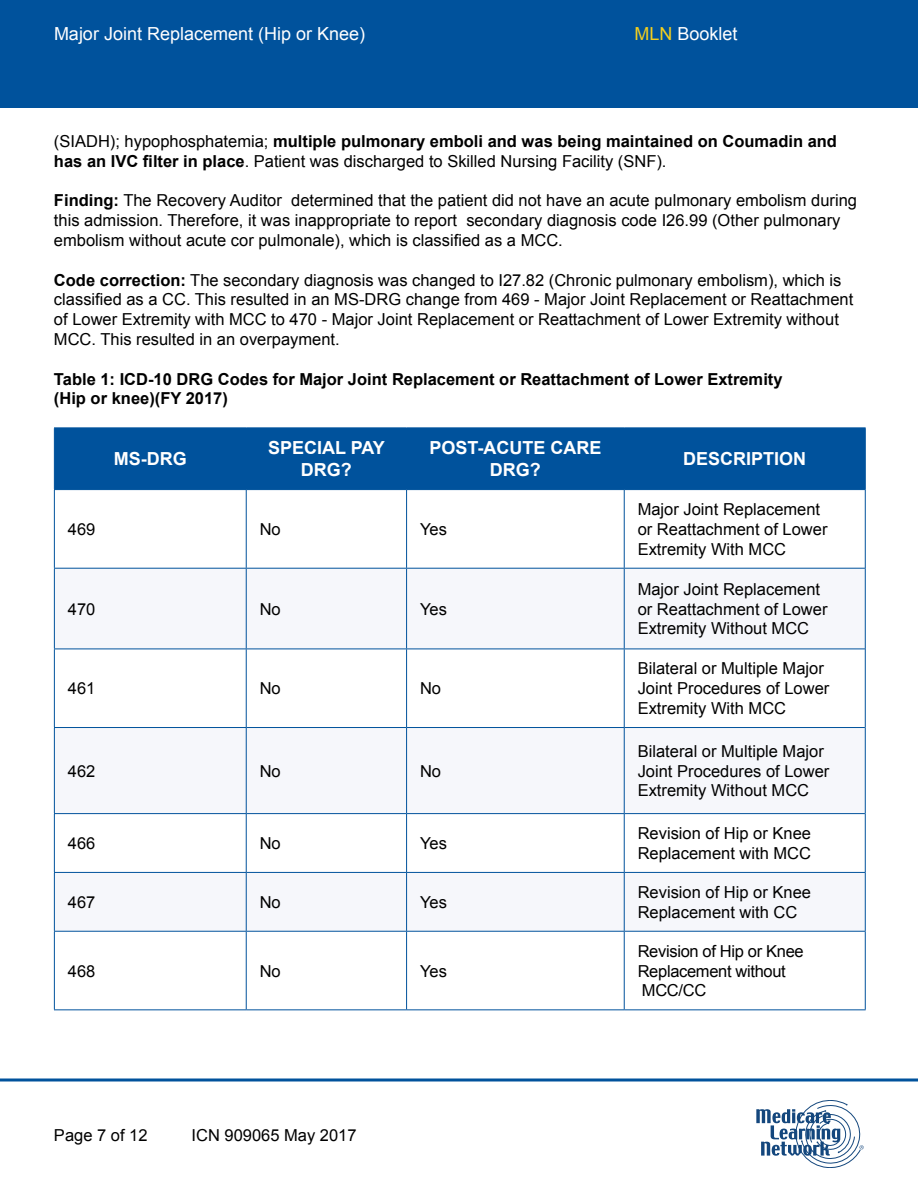
<style>
.page{position:relative;width:918px;height:1188px;background:#fff}
.page>*{position:absolute;margin:0;border:0;box-sizing:border-box;transform-origin:0 0}
.t1{font:700 18px/21.6px "Arial";color:#fff;text-align:center}
.t2{font:18px "Arial";color:#fff}
.Paragraph_Text{font:16.5px/19.8px "Arial";color:#000}
.Paragraph_Text-2{font:700 16.5px/19.8px "Arial";color:#000}
.Paragraph_Text-3{font:16.5px/19.8px "Arial";letter-spacing:-.02em;color:#000}
.s1{color:#f3cf1e}
.s2{font-weight:400}
.s3{font-weight:700}
</style>
<div class="page">
<div style="left:0;top:0;width:918px;height:108px;background:#00529c"></div>
<svg style="left:756px;top:1100px;width:108px;height:68px"></svg>
<svg style="left:0;top:1078px;width:918px;height:4px;background:#3f7db4"></svg>
<div style="left:55px;top:429px;width:810px;height:60px;background:#00529c"></div>
<svg style="left:55px;top:569px;width:810px;height:362px;fill:#f6f7fb"></svg>
<hr style="left:406px;top:490px;width:1px;height:78px;background:#00529c">
<hr style="left:406px;top:569px;width:1px;height:80px;background:#00529c">
<hr style="left:406px;top:649px;width:1px;height:78px;background:#00529c">
<hr style="left:406px;top:728px;width:1px;height:85px;background:#00529c">
<hr style="left:406px;top:814px;width:1px;height:58px;background:#00529c">
<hr style="left:406px;top:872px;width:218px;height:1px;background:#00529c">
<hr style="left:406px;top:873px;width:1px;height:58px;background:#00529c">
<hr style="left:406px;top:931px;width:218px;height:1px;background:#00529c">
<hr style="left:406px;top:932px;width:1px;height:77px;background:#00529c">
<hr style="left:406px;top:1009px;width:218px;height:1px;background:#00529c">
<hr style="left:624px;top:490px;width:1px;height:78px;background:#00529c">
<hr style="left:865px;top:490px;width:1px;height:78px;background:#00529c">
<hr style="left:624px;top:569px;width:1px;height:80px;background:#00529c">
<hr style="left:865px;top:568px;width:1px;height:81px;background:#00529c">
<hr style="left:624px;top:649px;width:1px;height:78px;background:#00529c">
<hr style="left:865px;top:649px;width:1px;height:79px;background:#00529c">
<hr style="left:624px;top:728px;width:1px;height:85px;background:#00529c">
<hr style="left:865px;top:728px;width:1px;height:86px;background:#00529c">
<hr style="left:624px;top:814px;width:1px;height:58px;background:#00529c">
<hr style="left:865px;top:814px;width:1px;height:58px;background:#00529c">
<hr style="left:624px;top:872px;width:242px;height:1px;background:#00529c">
<hr style="left:624px;top:873px;width:1px;height:58px;background:#00529c">
<hr style="left:865px;top:873px;width:1px;height:58px;background:#00529c">
<hr style="left:624px;top:931px;width:242px;height:1px;background:#00529c">
<hr style="left:624px;top:932px;width:1px;height:77px;background:#00529c">
<hr style="left:865px;top:932px;width:1px;height:77px;background:#00529c">
<hr style="left:624px;top:1009px;width:242px;height:1px;background:#00529c">
<hr style="left:407px;top:428px;width:217px;height:1px;background:#00529c">
<hr style="left:406px;top:428px;width:1px;height:61px;background:#00529c">
<hr style="left:624px;top:428px;width:242px;height:1px;background:#00529c">
<hr style="left:624px;top:428px;width:1px;height:61px;background:#00529c">
<hr style="left:865px;top:428px;width:1px;height:61px;background:#00529c">
<hr style="left:407px;top:489px;width:217px;height:1px;background:#00529c">
<hr style="left:624px;top:489px;width:242px;height:1px;background:#00529c">
<hr style="left:54px;top:428px;width:192px;height:1px;background:#00529c">
<hr style="left:54px;top:428px;width:1px;height:61px;background:#00529c">
<hr style="left:246px;top:428px;width:161px;height:1px;background:#00529c">
<hr style="left:246px;top:428px;width:1px;height:61px;background:#00529c">
<hr style="left:54px;top:489px;width:192px;height:1px;background:#00529c">
<hr style="left:54px;top:490px;width:1px;height:78px;background:#00529c">
<hr style="left:246px;top:489px;width:161px;height:1px;background:#00529c">
<hr style="left:246px;top:490px;width:1px;height:78px;background:#00529c">
<hr style="left:54px;top:569px;width:1px;height:80px;background:#00529c">
<hr style="left:246px;top:569px;width:1px;height:80px;background:#00529c">
<hr style="left:54px;top:649px;width:1px;height:78px;background:#00529c">
<hr style="left:246px;top:649px;width:1px;height:78px;background:#00529c">
<hr style="left:54px;top:728px;width:1px;height:85px;background:#00529c">
<hr style="left:246px;top:728px;width:1px;height:85px;background:#00529c">
<hr style="left:54px;top:814px;width:1px;height:58px;background:#00529c">
<hr style="left:246px;top:814px;width:1px;height:58px;background:#00529c">
<hr style="left:54px;top:873px;width:1px;height:58px;background:#00529c">
<hr style="left:246px;top:873px;width:1px;height:58px;background:#00529c">
<hr style="left:54px;top:932px;width:1px;height:77px;background:#00529c">
<hr style="left:246px;top:932px;width:1px;height:77px;background:#00529c">
<hr style="left:54px;top:568px;width:192px;height:1px;background:#00529c">
<hr style="left:246px;top:568px;width:161px;height:1px;background:#00529c">
<hr style="left:407px;top:568px;width:217px;height:1px;background:#00529c">
<hr style="left:624px;top:568px;width:241px;height:1px;background:#00529c">
<hr style="left:54px;top:649px;width:192px;height:1px;background:#00529c">
<hr style="left:246px;top:649px;width:161px;height:1px;background:#00529c">
<hr style="left:407px;top:649px;width:217px;height:1px;background:#00529c">
<hr style="left:624px;top:649px;width:241px;height:1px;background:#00529c">
<hr style="left:54px;top:727px;width:192px;height:1px;background:#00529c">
<hr style="left:246px;top:727px;width:161px;height:1px;background:#00529c">
<hr style="left:407px;top:727px;width:217px;height:1px;background:#00529c">
<hr style="left:624px;top:727px;width:241px;height:1px;background:#00529c">
<hr style="left:54px;top:813px;width:192px;height:1px;background:#00529c">
<hr style="left:246px;top:813px;width:161px;height:1px;background:#00529c">
<hr style="left:407px;top:813px;width:217px;height:1px;background:#00529c">
<hr style="left:624px;top:813px;width:241px;height:1px;background:#00529c">
<hr style="left:54px;top:872px;width:192px;height:1px;background:#00529c">
<hr style="left:246px;top:872px;width:160px;height:1px;background:#00529c">
<hr style="left:54px;top:931px;width:192px;height:1px;background:#00529c">
<hr style="left:246px;top:931px;width:160px;height:1px;background:#00529c">
<hr style="left:54px;top:1009px;width:192px;height:1px;background:#00529c">
<hr style="left:246px;top:1009px;width:160px;height:1px;background:#00529c">
<p class="t2" style="left:54px;top:22px;width:313px">Major Joint Replacement (Hip or Knee)</p>
<p class="t2" style="left:634px;top:22px;width:105px"><span class="s1">MLN</span> Booklet</p>
<p class="Paragraph_Text-2" style="left:54px;top:132px;width:785px"><span class="s2">(SIADH); hypophosphatemia;</span> multiple pulmonary emboli and was being maintained on Coumadin and has an IVC filter in place<span class="s2">. Patient was discharged to Skilled Nursing Facility (SNF).</span></p>
<p class="Paragraph_Text" style="left:54px;top:191px;width:805px"><span class="s3">Finding:</span> The Recovery Auditor determined that the patient did not have an acute pulmonary embolism during this admission. Therefore, it was inappropriate to report secondary diagnosis code I26.99 (Other pulmonary embolism without acute cor pulmonale), which is classified as a MCC.</p>
<p class="Paragraph_Text" style="left:54px;top:270px;width:801px"><span class="s3">Code correction:</span> The secondary diagnosis was changed to I27.82 (Chronic pulmonary embolism), which is classified as a CC. This resulted in an MS-DRG change from 469 - Major Joint Replacement or Reattachment of Lower Extremity with MCC to 470 - Major Joint Replacement or Reattachment of Lower Extremity without MCC. This resulted in an overpayment.</p>
<p class="Paragraph_Text-2" style="left:54px;top:369px;width:730px">Table 1: ICD-10 DRG Codes for Major Joint Replacement or Reattachment of Lower Extremity (Hip or knee)(FY 2017)</p>
<p class="t1" style="left:114px;top:449px;width:74px">MS-DRG</p>
<p class="t1" style="left:268px;top:438px;width:118px">SPECIAL PAY<br>DRG?</p>
<p class="t1" style="left:429px;top:438px;width:173px">POST-ACUTE CARE<br>DRG?</p>
<p class="t1" style="left:683px;top:449px;width:125px">DESCRIPTION</p>
<p class="Paragraph_Text" style="left:68px;top:519px;width:29px">469</p>
<p class="Paragraph_Text" style="left:260px;top:519px;width:23px">No</p>
<p class="Paragraph_Text" style="left:420px;top:519px;width:28px">Yes</p>
<p class="Paragraph_Text" style="left:68px;top:599px;width:29px">470</p>
<p class="Paragraph_Text" style="left:260px;top:599px;width:23px">No</p>
<p class="Paragraph_Text" style="left:420px;top:599px;width:28px">Yes</p>
<p class="Paragraph_Text" style="left:68px;top:679px;width:29px">461</p>
<p class="Paragraph_Text" style="left:260px;top:679px;width:23px">No</p>
<p class="Paragraph_Text" style="left:420px;top:679px;width:23px">No</p>
<p class="Paragraph_Text" style="left:68px;top:761px;width:29px">462</p>
<p class="Paragraph_Text" style="left:260px;top:761px;width:23px">No</p>
<p class="Paragraph_Text" style="left:420px;top:761px;width:23px">No</p>
<p class="Paragraph_Text" style="left:638px;top:500px;width:191px">Major Joint Replacement or Reattachment of Lower<br>Extremity With MCC</p>
<p class="Paragraph_Text" style="left:638px;top:579px;width:191px">Major Joint Replacement or Reattachment of Lower<br>Extremity Without MCC</p>
<p class="Paragraph_Text" style="left:638px;top:659px;width:193px">Bilateral or Multiple Major<br>Joint Procedures of Lower<br>Extremity With MCC</p>
<p class="Paragraph_Text" style="left:638px;top:741px;width:193px">Bilateral or Multiple Major<br>Joint Procedures of Lower<br>Extremity Without MCC</p>
<p class="Paragraph_Text" style="left:68px;top:834px;width:29px">466</p>
<p class="Paragraph_Text" style="left:260px;top:834px;width:23px">No</p>
<p class="Paragraph_Text" style="left:420px;top:834px;width:28px">Yes</p>
<p class="Paragraph_Text" style="left:638px;top:824px;width:175px">Revision of Hip or Knee<br>Replacement with MCC</p>
<p class="Paragraph_Text" style="left:68px;top:892px;width:29px">467</p>
<p class="Paragraph_Text" style="left:260px;top:892px;width:23px">No</p>
<p class="Paragraph_Text" style="left:420px;top:892px;width:28px">Yes</p>
<p class="Paragraph_Text" style="left:638px;top:882px;width:175px">Revision of Hip or Knee<br>Replacement with CC</p>
<p class="Paragraph_Text" style="left:68px;top:961px;width:29px">468</p>
<p class="Paragraph_Text" style="left:260px;top:961px;width:23px">No</p>
<p class="Paragraph_Text" style="left:420px;top:961px;width:28px">Yes</p>
<p class="Paragraph_Text" style="left:54px;top:1125px;width:95px">Page 7 of 12</p>
<p class="Paragraph_Text" style="left:192px;top:1125px;width:167px">ICN 909065 May 2017</p>
<p class="Paragraph_Text-3" style="left:638px;top:941px;width:168px">Revision of Hip or Knee<br>Replacement without<br>MCC/CC</p>
</div>
